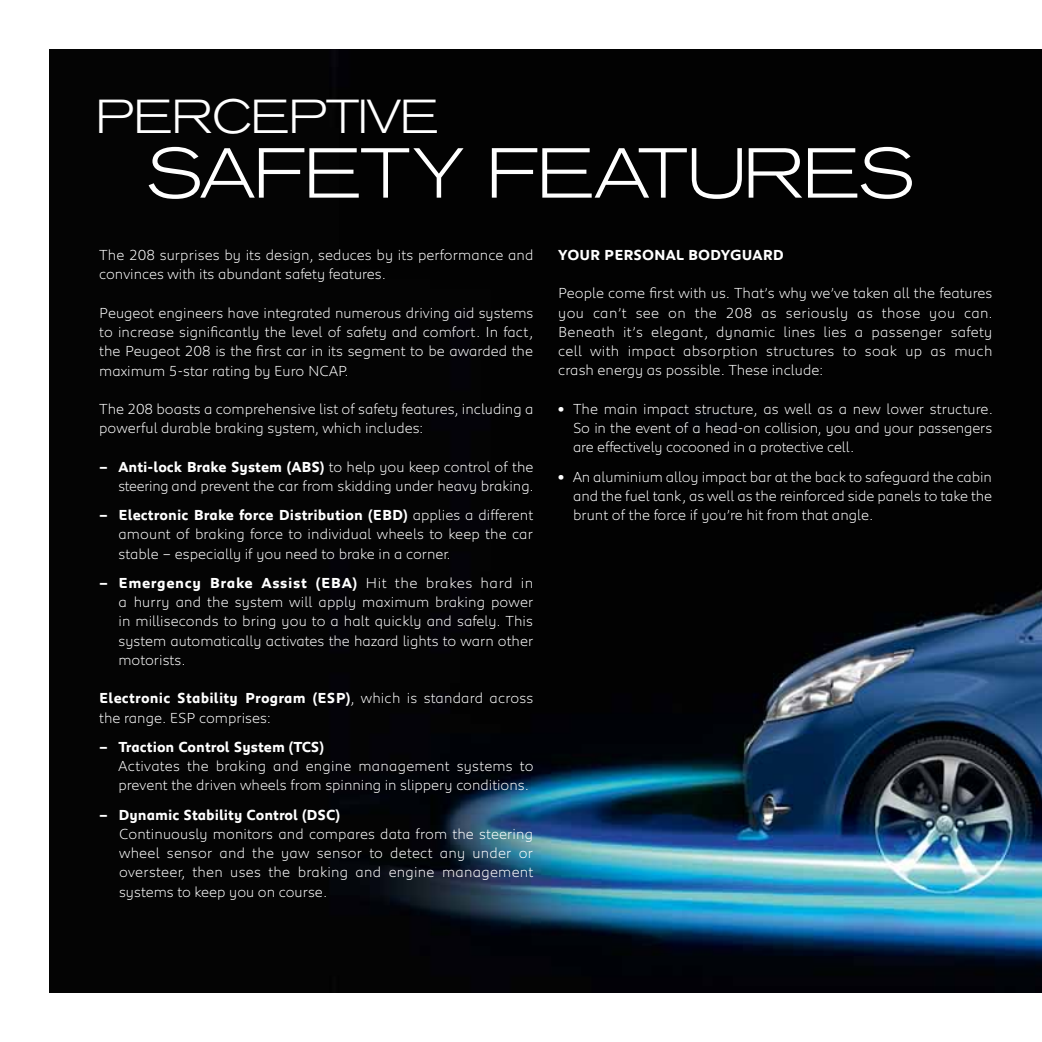
<style>
.page{position:relative;width:1042px;height:1042px;background:#fff}
.page>*{position:absolute;margin:0;border:0;box-sizing:border-box;transform-origin:0 0}
.t1{font:300 expanded 70px "Akzidenz Grotesk BE";letter-spacing:-.03em;color:#fff}
.t2{font:300 expanded 47.25px "Akzidenz Grotesk BE";letter-spacing:-.01em;color:#fff}
.t3{font:300 14.88px/19.2px "Peugeot";color:#fff;text-align:justify}
.t4{font:700 14.88px "Peugeot";color:#fff}
.s1{font-weight:700}
</style>
<div class="page">
<img style="left:50px;top:50px;width:992px;height:942px">
<h2 class="t2" style="left:95px;top:90px;width:345px">PERCEPTIVE</h2>
<h1 class="t1" style="left:146px;top:134px;width:770px">SAFETY FEATURES</h1>
<p class="t3" style="left:99px;top:244px;width:436px">The 208 surprises by its design, seduces by its performance and convinces with its abundant safety features.</p>
<p class="t3" style="left:99px;top:302px;width:436px">Peugeot engineers have integrated numerous driving aid systems to increase significantly the level of safety and comfort. In fact, the Peugeot 208 is the first car in its segment to be awarded the maximum 5-star rating by Euro NCAP.</p>
<p class="t3" style="left:99px;top:398px;width:436px">The 208 boasts a comprehensive list of safety features, including a powerful durable braking system, which includes:</p>
<p class="t3" style="left:99px;top:456px;width:436px;text-align:right"><span class="s1">– Anti-lock Brake System (ABS)</span> to help you keep control of the steering and prevent the car from skidding under heavy braking.</p>
<p class="t3" style="left:118px;top:505px;width:416px;text-indent:-19px"><span class="s1">– Electronic Brake force Distribution (EBD)</span> applies a different amount of braking force to individual wheels to keep the car stable – especially if you need to brake in a corner.</p>
<p class="t3" style="left:118px;top:572px;width:416px;text-indent:-19px"><span class="s1">– Emergency Brake Assist (EBA)</span> Hit the brakes hard in a hurry and the system will apply maximum braking power in milliseconds to bring you to a halt quickly and safely. This system automatically activates the hazard lights to warn other motorists.</p>
<p class="t3" style="left:99px;top:688px;width:436px"><span class="s1">Electronic Stability Program (ESP)</span>, which is standard across the range. ESP comprises:</p>
<p class="t4" style="left:99px;top:736px;width:226px">– Traction Control System (TCS)</p>
<p class="t3" style="left:118px;top:755px;width:417px">Activates the braking and engine management systems to prevent the driven wheels from spinning in slippery conditions.</p>
<p class="t4" style="left:99px;top:804px;width:242px">– Dynamic Stability Control (DSC)</p>
<p class="t3" style="left:119px;top:823px;width:416px">Continuously monitors and compares data from the steering wheel sensor and the yaw sensor to detect any under or oversteer, then uses the braking and engine management systems to keep you on course.</p>
<p class="t4" style="left:558px;top:245px;width:227px">YOUR PERSONAL BODYGUARD</p>
<p class="t3" style="left:558px;top:283px;width:436px">People come first with us. That’s why we’ve taken all the features you can’t see on the 208 as seriously as those you can.<br>Beneath it’s elegant, dynamic lines lies a passenger safety cell with impact absorption structures to soak up as much crash energy as possible. These include:</p>
<p class="t3" style="left:573px;top:398px;width:421px;text-indent:-15px"><span class="s1">•</span> The main impact structure, as well as a new lower structure.<br>So in the event of a head-on collision, you and your passengers are effectively cocooned in a protective cell.</p>
<p class="t3" style="left:573px;top:466px;width:421px;text-indent:-15px"><span class="s1">•</span> An aluminium alloy impact bar at the back to safeguard the cabin and the fuel tank, as well as the reinforced side panels to take the brunt of the force if you’re hit from that angle.</p>
</div>
